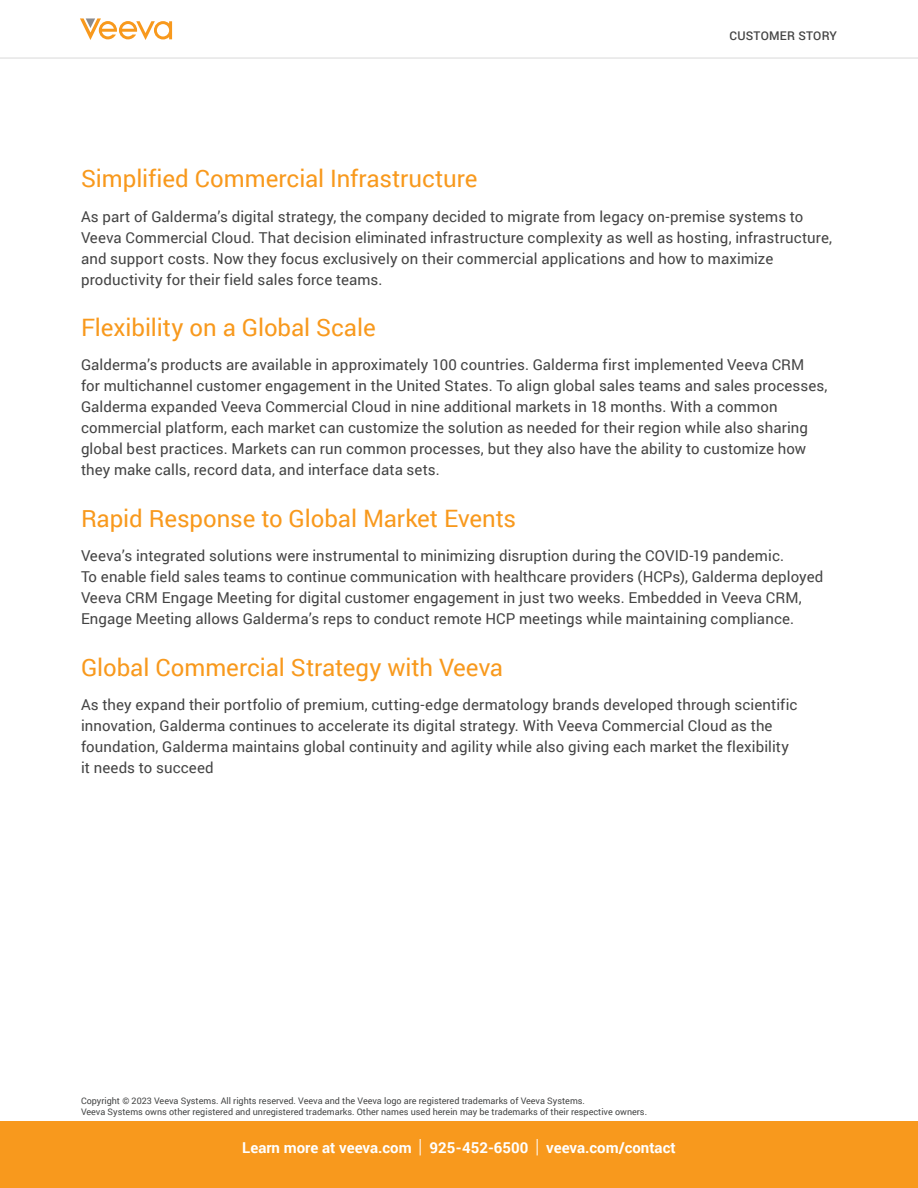
<style>
.page{position:relative;width:918px;height:1188px;background:#fff}
.page>*{position:absolute;margin:0;border:0;box-sizing:border-box;transform-origin:0 0}
.t1{font:24px "Roboto";letter-spacing:-.005em;color:#f8991d}
.t2{font:15px/21px "Roboto";letter-spacing:.005em;color:#444}
.t3{font:700 15px "Roboto";color:#fff}
.t4{font:500 12px "Roboto";letter-spacing:.02em;color:#444}
.t5{font:9px/10.5px "Roboto";color:#444545}
.s1{font-weight:300;font-size:19.5px}
</style>
<div class="page">
<svg style="left:80px;top:18px;width:92px;height:22px"></svg>
<hr style="left:0;top:58px;width:918px;height:1px;background:#d9d9d9">
<div style="left:0;top:1121px;width:918px;height:67px;background:#f8991d"></div>
<p class="t4" style="left:730px;top:27px;width:109px">CUSTOMER STORY</p>
<h1 class="t1" style="left:81px;top:162px;width:398px">Simplified Commercial Infrastructure</h1>
<p class="t2" style="left:81px;top:205px;width:753px">As part of Galderma’s digital strategy, the company decided to migrate from legacy on-premise systems to Veeva Commercial Cloud. That decision eliminated infrastructure complexity as well as hosting, infrastructure, and support costs. Now they focus exclusively on their commercial applications and how to maximize productivity for their field sales force teams.</p>
<h1 class="t1" style="left:81px;top:311px;width:296px">Flexibility on a Global Scale</h1>
<p class="t2" style="left:81px;top:354px;width:748px">Galderma’s products are available in approximately 100 countries. Galderma first implemented Veeva CRM<br>for multichannel customer engagement in the United States. To align global sales teams and sales processes, Galderma expanded Veeva Commercial Cloud in nine additional markets in 18 months. With a common commercial platform, each market can customize the solution as needed for their region while also sharing global best practices. Markets can run common processes, but they also have the ability to customize how they make calls, record data, and interface data sets.</p>
<h1 class="t1" style="left:81px;top:501px;width:437px">Rapid Response to Global Market Events</h1>
<p class="t2" style="left:81px;top:545px;width:744px">Veeva’s integrated solutions were instrumental to minimizing disruption during the COVID-19 pandemic.<br>To enable field sales teams to continue communication with healthcare providers (HCPs), Galderma deployed Veeva CRM Engage Meeting for digital customer engagement in just two weeks. Embedded in Veeva CRM, Engage Meeting allows Galderma’s reps to conduct remote HCP meetings while maintaining compliance.</p>
<h1 class="t1" style="left:81px;top:650px;width:424px">Global Commercial Strategy with Veeva</h1>
<p class="t2" style="left:81px;top:694px;width:718px">As they expand their portfolio of premium, cutting-edge dermatology brands developed through scientific innovation, Galderma continues to accelerate its digital strategy. With Veeva Commercial Cloud as the foundation, Galderma maintains global continuity and agility while also giving each market the flexibility it needs to succeed</p>
<p class="t5" style="left:81px;top:1095px;width:568px">Copyright © 2023 Veeva Systems. All rights reserved. Veeva and the Veeva logo are registered trademarks of Veeva Systems.<br>Veeva Systems owns other registered and unregistered trademarks. Other names used herein may be trademarks of their respective owners.</p>
<p class="t3" style="left:242px;top:1137px;width:435px">Learn more at veeva.com <span class="s1">|</span> 925-452-6500 <span class="s1">|</span> veeva.com/contact</p>
</div>
